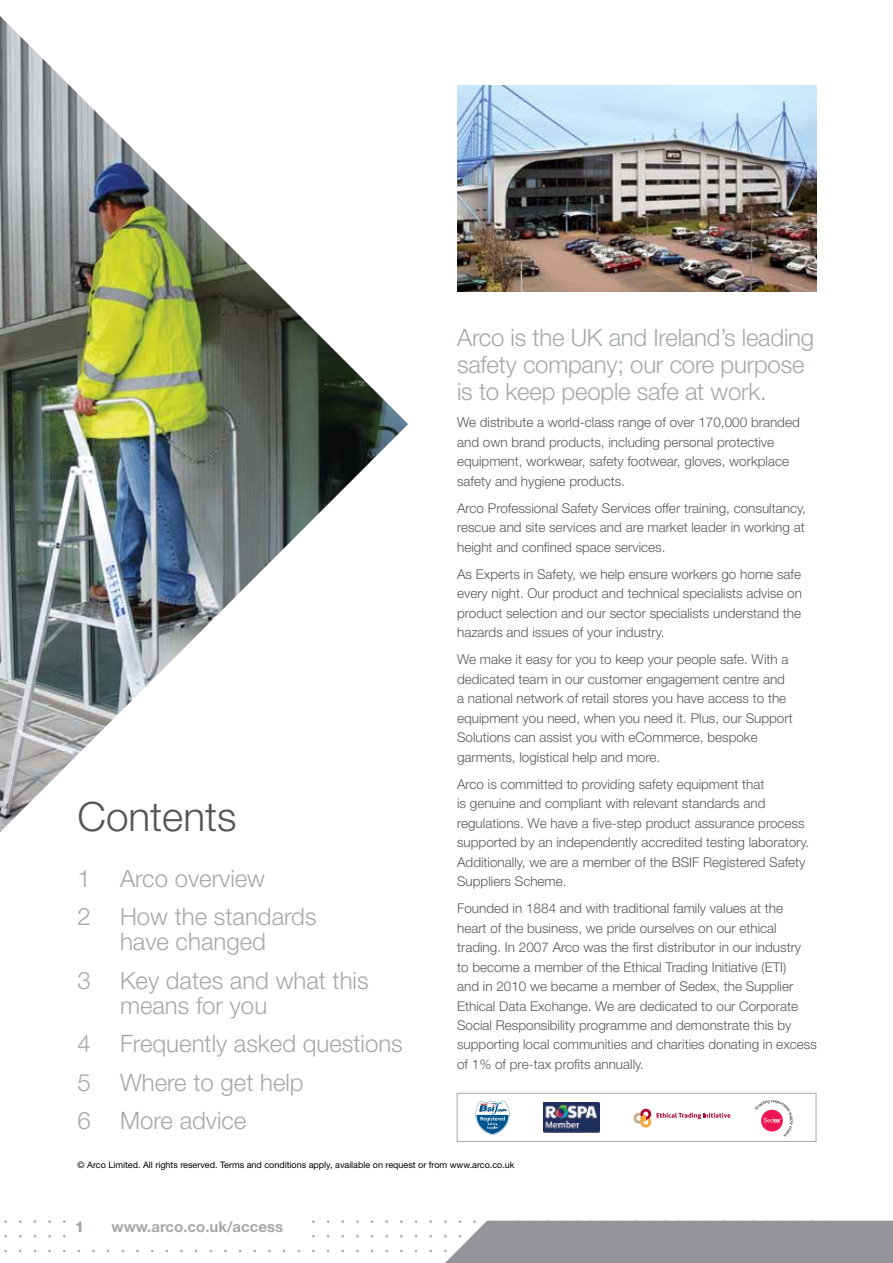
<style>
.page{position:relative;width:893px;height:1263px;background:#fff}
.page>*{position:absolute;margin:0;border:0;box-sizing:border-box;transform-origin:0 0}
.t1{font:300 40.5px "Helvetica Neue";color:#54565b}
.t2{font:300 24px/38.2px "Helvetica Neue";color:#a5a9ac}
.t3{font:700 15px "Helvetica Neue";color:#a5a9ac}
.t4{font:800 15px "Helvetica Neue";color:#a5a9ac}
.t5{font:300 13.5px/19.5px "Helvetica Neue";color:#58595b}
.t6{font:9px "Helvetica Neue";color:#000}
</style>
<div class="page">
<svg style="left:430px;top:1220px;width:463px;height:43px"></svg>
<img style="left:457px;top:85px;width:359px;height:207px">
<img style="left:0;top:16px;width:408px;height:816px">
<div style="left:457px;top:1093px;width:359px;height:49px;border:1px solid #a5a9ac"></div>
<svg style="left:755px;top:1100px;width:38px;height:36px"></svg>
<svg style="left:633px;top:1109px;width:97px;height:18px"></svg>
<svg style="left:475px;top:1101px;width:34px;height:34px"></svg>
<img style="left:544px;top:1102px;width:56px;height:30px">
<h1 class="t1" style="left:78px;top:792px;width:161px">Contents</h1>
<h2 class="t2" style="left:78px;top:858px;width:241px">1 Arco overview<br>2 How the standards</h2>
<h2 class="t2" style="left:78px;top:922px;width:292px;text-indent:43px">have changed<br>3 Key dates and what this</h2>
<h2 class="t2" style="left:78px;top:986px;width:327px;text-indent:43px">means for you<br>4 Frequently asked questions<br>5 Where to get help<br>6 More advice</h2>
<h2 class="t2" style="left:457px;top:324px;width:359px;line-height:27px">Arco is the UK and Ireland’s leading safety company; our core purpose is to keep people safe at work.</h2>
<p class="t5" style="left:457px;top:412px;width:344px">We distribute a world-class range of over 170,000 branded and own brand products, including personal protective equipment, workwear, safety footwear, gloves, workplace safety and hygiene products.</p>
<p class="t5" style="left:457px;top:498px;width:350px;text-align:justify">Arco Professional Safety Services offer training, consultancy, rescue and site services and are market leader in working at height and confined space services.</p>
<p class="t5" style="left:457px;top:564px;width:346px;text-align:justify">As Experts in Safety, we help ensure workers go home safe every night. Our product and technical specialists advise on product selection and our sector specialists understand the hazards and issues of your industry.</p>
<p class="t5" style="left:457px;top:649px;width:337px">We make it easy for you to keep your people safe. With a dedicated team in our customer engagement centre and a national network of retail stores you have access to the equipment you need, when you need it. Plus, our Support Solutions can assist you with eCommerce, bespoke garments, logistical help and more.</p>
<p class="t5" style="left:457px;top:774px;width:354px">Arco is committed to providing safety equipment that<br>is genuine and compliant with relevant standards and regulations. We have a five-step product assurance process supported by an independently accredited testing laboratory.<br>Additionally, we are a member of the BSIF Registered Safety Suppliers Scheme.</p>
<p class="t5" style="left:457px;top:898px;width:361px">Founded in 1884 and with traditional family values at the<br>heart of the business, we pride ourselves on our ethical trading. In 2007 Arco was the first distributor in our industry<br>to become a member of the Ethical Trading Initiative (ETI)<br>and in 2010 we became a member of Sedex, the Supplier Ethical Data Exchange. We are dedicated to our Corporate Social Responsibility programme and demonstrate this by supporting local communities and charities donating in excess of 1% of pre-tax profits annually.</p>
<p class="t6" style="left:78px;top:1159px;width:438px">© Arco Limited. All rights reserved. Terms and conditions apply, available on request or from www.arco.co.uk</p>
<p class="t4" style="left:75px;top:1218px;width:11px">1</p>
<p class="t3" style="left:111px;top:1218px;width:173px">www.arco.co.uk/access</p>
</div>
